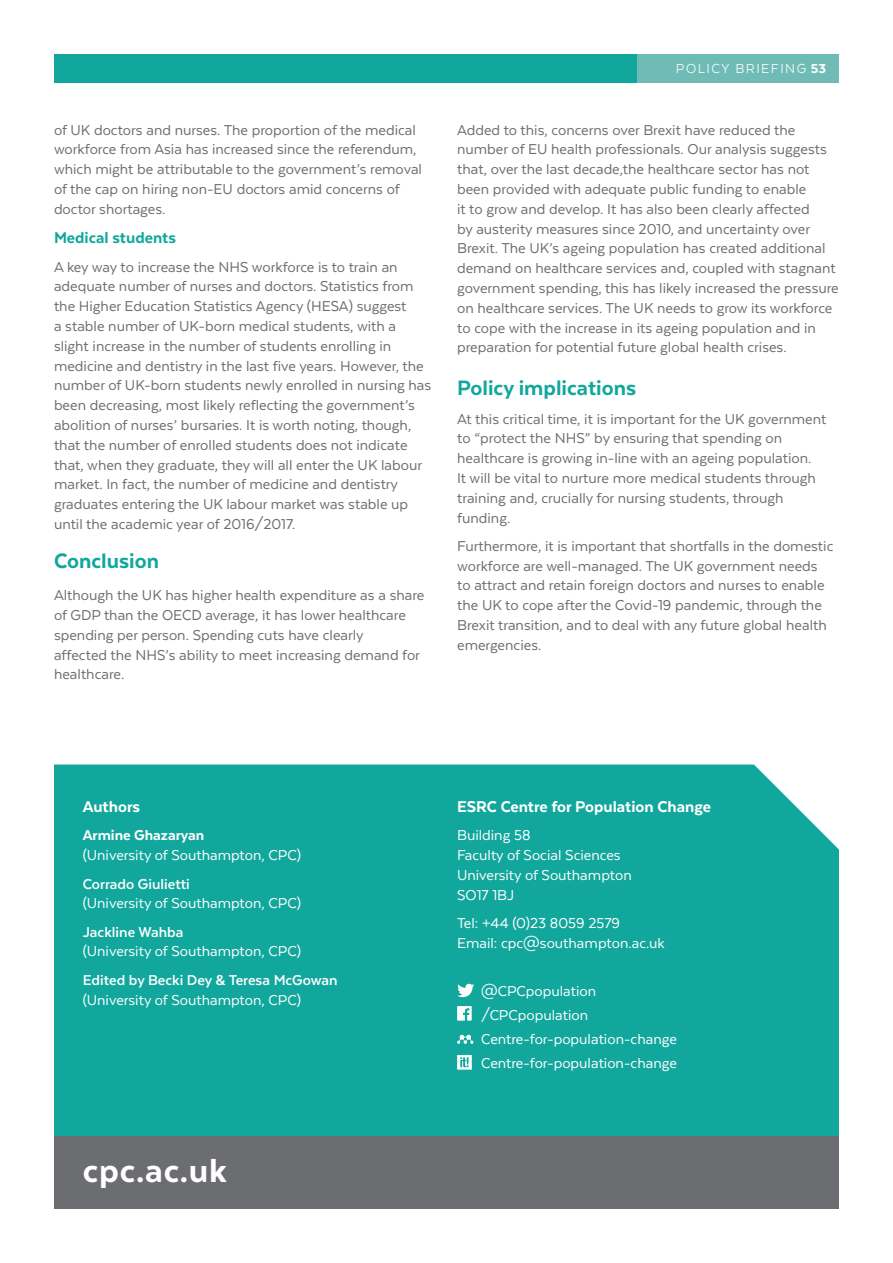
<style>
.page{position:relative;width:893px;height:1263px;background:#fff}
.page>*{position:absolute;margin:0;border:0;box-sizing:border-box;transform-origin:0 0}
.t1{font:800 38.1px "Texta";letter-spacing:.02em;color:#fff}
.Subheadings{font:800 24px "Texta";color:#12a79d}
.Body_copy{font:800 24px "Texta";color:#12a79d}
.Subheadings-2{font:800 18px "Texta";color:#fff}
.Body_copy-2{font:800 18px "Texta";color:#12a79d}
.Body_copy-3{font:16.5px/19.8px "Texta";color:#6c6d70}
.Subheadings-3{font:16.5px/19.8px "Texta";color:#6c6d70}
.Body_copy-4{font:16.5px/19.8px "Texta";color:#fff}
.Body_copy-5{font:700 16.5px/19.8px "Texta";color:#fff}
.t2{font:15px "Texta";letter-spacing:.1em;color:#fff}
.s1{font-weight:800}
.s2{font-weight:700}
.s3{font-weight:400}
</style>
<div class="page">
<div style="left:54px;top:764px;width:785px;height:372px;background:#12a79d"></div>
<div style="left:54px;top:1136px;width:785px;height:73px;background:#6c6d70"></div>
<div style="left:54px;top:54px;width:785px;height:29px;background:#12a79d"></div>
<div style="left:637px;top:54px;width:202px;height:29px;background:#6fbcb6"></div>
<svg style="left:457px;top:984px;width:17px;height:13px"></svg>
<svg style="left:457px;top:1006px;width:15px;height:15px"></svg>
<svg style="left:457px;top:1035px;width:16px;height:9px"></svg>
<svg style="left:457px;top:1055px;width:15px;height:15px"></svg>
<p class="Body_copy-3" style="left:54px;top:120px;width:370px">of UK doctors and nurses. The proportion of the medical workforce from Asia has increased since the referendum, which might be attributable to the government’s removal of the cap on hiring non-EU doctors amid concerns of doctor shortages.</p>
<p class="Body_copy-2" style="left:54px;top:229px;width:124px">Medical students</p>
<p class="Body_copy-3" style="left:54px;top:257px;width:379px">A key way to increase the NHS workforce is to train an adequate number of nurses and doctors. Statistics from the Higher Education Statistics Agency (HESA) suggest<br>a stable number of UK-born medical students, with a slight increase in the number of students enrolling in medicine and dentistry in the last five years. However, the number of UK-born students newly enrolled in nursing has been decreasing, most likely reflecting the government’s abolition of nurses’ bursaries. It is worth noting, though, that the number of enrolled students does not indicate that, when they graduate, they will all enter the UK labour market. In fact, the number of medicine and dentistry graduates entering the UK labour market was stable up until the academic year of 2016/2017.</p>
<p class="Body_copy" style="left:54px;top:548px;width:107px">Conclusion</p>
<p class="Subheadings-3" style="left:54px;top:585px;width:372px">Although the UK has higher health expenditure as a share of GDP than the OECD average, it has lower healthcare spending per person. Spending cuts have clearly<br>affected the NHS’s ability to meet increasing demand for healthcare.</p>
<p class="t2" style="left:676px;top:61px;width:152px">POLICY BRIEFING <span class="s1">53</span></p>
<p class="Subheadings-3" style="left:457px;top:120px;width:383px">Added to this, concerns over Brexit have reduced the number of EU health professionals. Our analysis suggests that, over the last decade,the healthcare sector has not been provided with adequate public funding to enable<br>it to grow and develop. It has also been clearly affected<br>by austerity measures since 2010, and uncertainty over Brexit. The UK’s ageing population has created additional demand on healthcare services and, coupled with stagnant government spending, this has likely increased the pressure on healthcare services. The UK needs to grow its workforce to cope with the increase in its ageing population and in preparation for potential future global health crises.</p>
<p class="Subheadings" style="left:457px;top:376px;width:181px">Policy implications</p>
<p class="Body_copy-3" style="left:457px;top:408px;width:371px">At this critical time, it is important for the UK government to “protect the NHS” by ensuring that spending on healthcare is growing in-line with an ageing population.<br>It will be vital to nurture more medical students through training and, crucially for nursing students, through funding.</p>
<p class="Body_copy-3" style="left:457px;top:536px;width:378px">Furthermore, it is important that shortfalls in the domestic workforce are well-managed. The UK government needs to attract and retain foreign doctors and nurses to enable the UK to cope after the Covid-19 pandemic, through the Brexit transition, and to deal with any future global health emergencies.</p>
<p class="Subheadings-2" style="left:83px;top:797px;width:59px">Authors</p>
<p class="Body_copy-4" style="left:83px;top:825px;width:220px"><span class="s1">Armine Ghazaryan<br></span>(University of Southampton, CPC)</p>
<p class="Body_copy-4" style="left:83px;top:873px;width:220px"><span class="s2">Corrado Giulietti<br></span>(University of Southampton, CPC)</p>
<p class="Body_copy-4" style="left:83px;top:922px;width:220px"><span class="s2">Jackline Wahba<br></span>(University of Southampton, CPC)</p>
<p class="Body_copy-5" style="left:83px;top:970px;width:256px">Edited by Becki Dey &amp; Teresa McGowan <span class="s3">(University of Southampton, CPC)</span></p>
<p class="t1" style="left:83px;top:1151px;width:146px">cpc.ac.uk</p>
<p class="Subheadings-2" style="left:457px;top:797px;width:256px">ESRC Centre for Population Change</p>
<p class="Body_copy-4" style="left:457px;top:825px;width:176px">Building 58<br>Faculty of Social Sciences<br>University of Southampton<br>SO17 1BJ</p>
<p class="Body_copy-4" style="left:457px;top:913px;width:209px">Tel: +44 (0)23 8059 2579<br>Email: cpc@southampton.ac.uk</p>
<p class="Body_copy-4" style="left:481px;top:980px;width:117px">@CPCpopulation</p>
<p class="Body_copy-4" style="left:481px;top:1004px;width:109px">/CPCpopulation</p>
<p class="Body_copy-4" style="left:481px;top:1029px;width:197px">Centre-for-population-change</p>
<p class="Body_copy-4" style="left:481px;top:1053px;width:197px">Centre-for-population-change</p>
</div>
